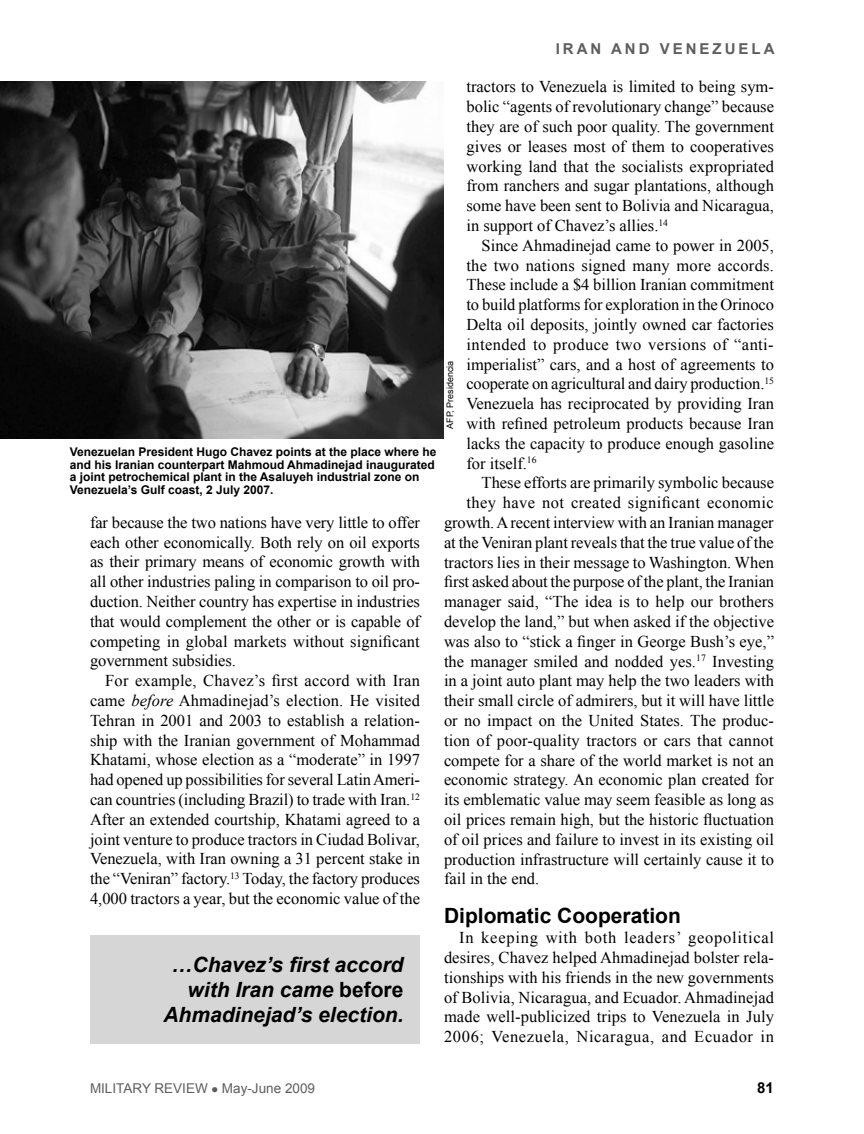
<style>
.page{position:relative;width:864px;height:1134px;background:#fff}
.page>*{position:absolute;margin:0;border:0;box-sizing:border-box;transform-origin:0 0}
.fob{font:italic 700 21px/25.2px "Arial";color:#000;text-align:right}
.subhead{font:700 21px "Arial";color:#000}
.fob-2{font:16.5px/19.8px "Times New Roman";color:#000;text-align:justify}
.fob-3{font:16.5px "Times New Roman";letter-spacing:.025em;color:#000}
.t1{font:700 15px "Arial";letter-spacing:.2em;color:#5e5e5f}
.t2{font:700 15px "Arial";color:#000}
.t3{font:13.5px "Arial";color:#5e5e5f}
.cutline{font:700 12px/12.8px "Arial";color:#000}
.photocred{font:9px "Arial";color:#000}
.s1{font-style:italic}
.s2{font-style:normal}
</style>
<div class="page">
<img style="left:0;top:81px;width:444px;height:357px">
<div style="left:90px;top:935px;width:330px;height:109px;background:#d6d6d7"></div>
<p class="t1" style="left:556px;top:39px;width:220px">IRAN AND VENEZUELA</p>
<p class="fob-2" style="left:466px;top:77px;width:309px">tractors to Venezuela is limited to being sym&shy;bolic “agents of revolutionary change” because they are of such poor quality. The government gives or leases most of them to cooperatives working land that the socialists expropriated from ranchers and sugar plantations, although some have been sent to Bolivia and Nicaragua, in support of Chavez’s allies.<sup>14</sup></p>
<p class="fob-2" style="left:466px;top:235px;width:309px;text-indent:15px">Since Ahmadinejad came to power in 2005, the two nations signed many more accords.<br>These include a $4 billion Iranian commitment to build platforms for exploration in the Orinoco Delta oil deposits, jointly owned car factories intended to produce two versions of “anti&shy;imperialist” cars, and a host of agreements to cooperate on agricultural and dairy production.<sup>15<br></sup>Venezuela has reciprocated by providing Iran with refined petroleum products because Iran lacks the capacity to produce enough gasoline for itself.<sup>16</sup></p>
<p class="fob-2" style="left:482px;top:473px;width:294px">These efforts are primarily symbolic because</p>
<p class="fob-3" style="left:466px;top:492px;width:309px">they have not created significant economic</p>
<p class="fob-2" style="left:444px;top:512px;width:331px">growth. A recent interview with an Iranian manager</p>
<p class="fob-2" style="left:444px;top:532px;width:331px">at the Veniran plant reveals that the true value of the</p>
<p class="fob-2" style="left:444px;top:552px;width:331px">tractors lies in their message to Washington. When</p>
<p class="fob-2" style="left:444px;top:572px;width:332px">first asked about the purpose of the plant, the Iranian</p>
<p class="fob-2" style="left:444px;top:592px;width:331px">manager said, “The idea is to help our brothers</p>
<p class="fob-2" style="left:444px;top:611px;width:331px">develop the land,” but when asked if the objective</p>
<p class="fob-2" style="left:444px;top:631px;width:332px">was also to “stick a finger in George Bush’s eye,”</p>
<p class="fob-2" style="left:444px;top:651px;width:331px">the manager smiled and nodded yes.<sup>17</sup> Investing</p>
<p class="fob-2" style="left:444px;top:671px;width:332px">in a joint auto plant may help the two leaders with</p>
<p class="fob-2" style="left:444px;top:691px;width:332px">their small circle of admirers, but it will have little</p>
<p class="fob-2" style="left:444px;top:710px;width:331px">or no impact on the United States. The produc-</p>
<p class="fob-2" style="left:444px;top:730px;width:331px">tion of poor-quality tractors or cars that cannot</p>
<p class="fob-2" style="left:444px;top:750px;width:332px">compete for a share of the world market is not an</p>
<p class="fob-2" style="left:444px;top:770px;width:332px">economic strategy. An economic plan created for</p>
<p class="fob-2" style="left:444px;top:790px;width:331px">its emblematic value may seem feasible as long as</p>
<p class="fob-2" style="left:444px;top:809px;width:332px">oil prices remain high, but the historic fluctuation</p>
<p class="fob-2" style="left:444px;top:829px;width:332px">of oil prices and failure to invest in its existing oil</p>
<p class="fob-2" style="left:444px;top:849px;width:332px">production infrastructure will certainly cause it to</p>
<p class="fob-2" style="left:444px;top:869px;width:97px">fail in the end.</p>
<p class="subhead" style="left:444px;top:902px;width:238px">Diplomatic Cooperation</p>
<p class="fob-2" style="left:444px;top:928px;width:332px;text-indent:15px">In keeping with both leaders’ geopolitical desires, Chavez helped Ahmadinejad bolster rela&shy;tionships with his friends in the new governments of Bolivia, Nicaragua, and Ecuador. Ahmadinejad made well-publicized trips to Venezuela in July 2006; Venezuela, Nicaragua, and Ecuador in</p>
<p class="photocred" style="left:444px;top:429px;width:70px;rotate:-90deg">AFP, Presidencia</p>
<p class="cutline" style="left:70px;top:446px;width:368px">Venezuelan President Hugo Chavez points at the place where he and his Iranian counterpart Mahmoud Ahmadinejad inaugurated a joint petrochemical plant in the Asaluyeh industrial zone on Venezuela’s Gulf coast, 2 July 2007.</p>
<p class="fob-2" style="left:90px;top:512px;width:332px">far because the two nations have very little to offer each other economically. Both rely on oil exports as their primary means of economic growth with all other industries paling in comparison to oil pro&shy;duction. Neither country has expertise in industries that would complement the other or is capable of competing in global markets without significant government subsidies.</p>
<p class="fob-2" style="left:90px;top:671px;width:332px;text-indent:15px">For example, Chavez’s first accord with Iran came <span class="s1">before</span> Ahmadinejad’s election. He visited Tehran in 2001 and 2003 to establish a relation&shy;ship with the Iranian government of Mohammad Khatami, whose election as a “moderate” in 1997 had opened up possibilities for several Latin Ameri&shy;can countries (including Brazil) to trade with Iran.<sup>12<br></sup>After an extended courtship, Khatami agreed to a joint venture to produce tractors in Ciudad Bolivar, Venezuela, with Iran owning a 31 percent stake in the “Veniran” factory.<sup>13</sup> Today, the factory produces 4,000 tractors a year, but the economic value of the</p>
<p class="fob" style="left:163px;top:953px;width:242px">…Chavez’s first accord with Iran came <span class="s2">before<br></span>Ahmadinejad’s election.</p>
<p class="t3" style="left:90px;top:1080px;width:227px">MILITARY REVIEW ● May-June 2009</p>
<p class="t2" style="left:757px;top:1078px;width:18px">81</p>
</div>
